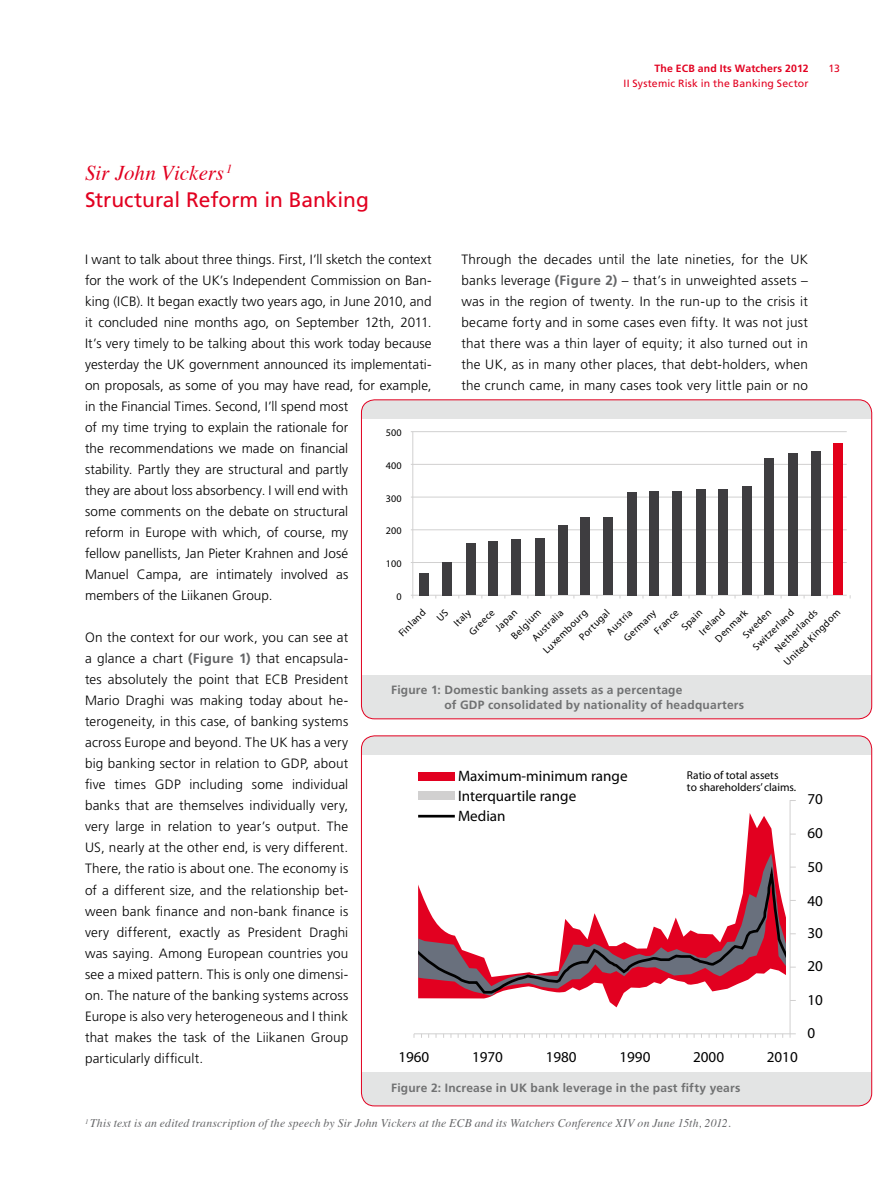
<style>
.page{position:relative;width:893px;height:1191px;background:#fff}
.page>*{position:absolute;margin:0;border:0;box-sizing:border-box;transform-origin:0 0}
.t1{font:21px "Frutiger LT";letter-spacing:-.005em;color:#e20020}
.t2{font:italic 21px "Times";color:#e20020}
.t3{font:15.15px/32.4px "Myriad Pro";color:#000}
.t4{font:300 13.5px/21px "Frutiger LT";letter-spacing:.005em;color:#000;text-align:justify}
.t5{font:italic 12.15px "Times";color:#e20020}
.t6{font:700 12px/15px "Frutiger LT";letter-spacing:.02em;color:#707172}
.t7{font:italic 11.7px "Times";letter-spacing:.015em;color:#646567}
.t8{font:11.4px/12.1px "Myriad Pro";color:#000}
.t9{font:10.5px "Frutiger LT";letter-spacing:.015em;color:#e20020}
.t10{font:700 10.5px "Frutiger LT";letter-spacing:.02em;color:#e20020}
.t11{font:10.2px "Myriad Pro";color:#000}
.s1{font-weight:700;color:#646567}
</style>
<div class="page">
<div style="left:361px;top:400px;width:511px;height:319px;background:#e3e4e4;border-radius:13px"></div>
<div style="left:363px;top:419px;width:507px;height:255px;background:#fff"></div>
<div style="left:369px;top:420px;width:497px;height:246px;background:#fff"></div>
<hr style="left:411px;top:431px;width:436px;height:1px;background:#d1d0d0">
<hr style="left:411px;top:464px;width:436px;height:1px;background:#d1d0d0">
<hr style="left:411px;top:497px;width:436px;height:1px;background:#d1d0d0">
<hr style="left:411px;top:529px;width:436px;height:1px;background:#d1d0d0">
<hr style="left:411px;top:562px;width:436px;height:1px;background:#d1d0d0">
<hr style="left:413px;top:431px;width:1px;height:167px;background:#d1d0d0">
<div style="left:419px;top:573px;width:10px;height:22px;background:#3e3d40"></div>
<div style="left:442px;top:562px;width:10px;height:33px;background:#3e3d40"></div>
<div style="left:466px;top:544px;width:10px;height:51px;background:#3e3d40"></div>
<div style="left:488px;top:541px;width:10px;height:54px;background:#3e3d40"></div>
<div style="left:511px;top:539px;width:10px;height:56px;background:#3e3d40"></div>
<div style="left:535px;top:538px;width:9px;height:57px;background:#3e3d40"></div>
<div style="left:558px;top:525px;width:10px;height:70px;background:#3e3d40"></div>
<div style="left:580px;top:517px;width:10px;height:78px;background:#3e3d40"></div>
<div style="left:603px;top:517px;width:10px;height:78px;background:#3e3d40"></div>
<div style="left:718px;top:489px;width:10px;height:106px;background:#3e3d40"></div>
<div style="left:696px;top:489px;width:10px;height:106px;background:#3e3d40"></div>
<div style="left:672px;top:491px;width:10px;height:104px;background:#3e3d40"></div>
<div style="left:650px;top:491px;width:9px;height:104px;background:#3e3d40"></div>
<div style="left:627px;top:492px;width:10px;height:103px;background:#3e3d40"></div>
<div style="left:742px;top:486px;width:10px;height:109px;background:#3e3d40"></div>
<div style="left:765px;top:458px;width:9px;height:137px;background:#3e3d40"></div>
<div style="left:788px;top:453px;width:10px;height:142px;background:#3e3d40"></div>
<div style="left:811px;top:451px;width:10px;height:144px;background:#3e3d40"></div>
<div style="left:833px;top:443px;width:10px;height:152px;background:#e2001a"></div>
<div style="left:361px;top:736px;width:511px;height:370px;background:#e3e4e4;border-radius:13px"></div>
<div style="left:363px;top:755px;width:507px;height:317px;background:#fff"></div>
<svg style="left:418px;top:813px;width:368px;height:194px;background:#fceff1"></svg>
<svg style="left:418px;top:853px;width:368px;height:5px;background:#fcebee"></svg>
<svg style="left:418px;top:858px;width:368px;height:137px;background:#dbabb4"></svg>
<hr style="left:414px;top:1033px;width:382px;height:1px;background:#d1d0d0">
<hr style="left:790px;top:800px;width:1px;height:237px;background:#d1d0d0">
<div style="left:418px;top:791px;width:37px;height:9px;background:#d1d0d0"></div>
<div style="left:418px;top:772px;width:37px;height:9px;background:#e20020"></div>
<hr style="left:418px;top:815px;width:37px;height:2px;background:#000">
<p class="t5" style="left:226px;top:158px;width:8px">1</p>
<h1 class="t2" style="left:85px;top:155px;width:140px">Sir John Vickers</h1>
<h1 class="t1" style="left:85px;top:187px;width:285px">Structural Reform in Banking</h1>
<p class="t10" style="left:654px;top:62px;width:156px">The ECB and Its Watchers 2012</p>
<p class="t9" style="left:829px;top:62px;width:13px">13</p>
<p class="t9" style="left:623px;top:77px;width:187px">II Systemic Risk in the Banking Sector</p>
<p class="t4" style="left:85px;top:249px;width:348px;text-align:left">I want to talk about three things. First, I’ll sketch the context for the work of the UK’s Independent Commission on Ban&shy;king (ICB). It began exactly two years ago, in June 2010, and it concluded nine months ago, on September 12th, 2011.<br>It’s very timely to be talking about this work today because yesterday the UK government announced its implementati&shy;on proposals, as some of you may have read, for example, in the Financial Times. Second, I’ll spend most<br>of my time trying to explain the rationale for<br>the recommendations we made on financial<br>stability. Partly they are structural and partly<br>they are about loss absorbency. I will end with<br>some comments on the debate on structural<br>reform in Europe with which, of course, my<br>fellow panellists, Jan Pieter Krahnen and José<br>Manuel Campa, are intimately involved as<br>members of the Liikanen Group.</p>
<p class="t4" style="left:85px;top:627px;width:265px">On the context for our work, you can see at a glance a chart <span class="s1">(Figure 1)</span> that encapsula&shy;tes absolutely the point that ECB President Mario Draghi was making today about he&shy;terogeneity, in this case, of banking systems across Europe and beyond. The UK has a very big banking sector in relation to GDP, about five times GDP including some individual banks that are themselves individually very, very large in relation to year’s output. The US, nearly at the other end, is very different.<br>There, the ratio is about one. The economy is of a different size, and the relationship bet&shy;ween bank finance and non-bank finance is very different, exactly as President Draghi was saying. Among European countries you see a mixed pattern. This is only one dimensi&shy;on. The nature of the banking systems across Europe is also very heterogeneous and I think that makes the task of the Liikanen Group particularly difficult.</p>
<p class="t4" style="left:461px;top:249px;width:348px">Through the decades until the late nineties, for the UK banks leverage <span class="s1">(Figure 2)</span> – that’s in unweighted assets – was in the region of twenty. In the run-up to the crisis it became forty and in some cases even fifty. It was not just that there was a thin layer of equity; it also turned out in the UK, as in many other places, that debt-holders, when the crunch came, in many cases took very little pain or no</p>
<p class="t11" style="left:386px;top:426px;width:17px">500</p>
<p class="t11" style="left:386px;top:459px;width:17px">400</p>
<p class="t11" style="left:386px;top:492px;width:17px">300</p>
<p class="t11" style="left:386px;top:524px;width:17px">200</p>
<p class="t11" style="left:386px;top:557px;width:17px">100</p>
<p class="t11" style="left:396px;top:590px;width:7px">0</p>
<p class="t11" style="left:396px;top:630px;width:35px;rotate:-45deg">Finland</p>
<p class="t11" style="left:451px;top:620px;width:21px;rotate:-45deg">Italy</p>
<p class="t11" style="left:712px;top:635px;width:43px;rotate:-45deg">Denmark</p>
<p class="t11" style="left:696px;top:629px;width:33px;rotate:-45deg">Ireland</p>
<p class="t11" style="left:750px;top:644px;width:55px;rotate:-45deg">Switzerland</p>
<p class="t11" style="left:576px;top:634px;width:41px;rotate:-45deg">Portugal</p>
<p class="t11" style="left:621px;top:635px;width:43px;rotate:-45deg">Germany</p>
<p class="t11" style="left:466px;top:628px;width:33px;rotate:-45deg">Greece</p>
<p class="t11" style="left:492px;top:625px;width:28px;rotate:-45deg">Japan</p>
<p class="t11" style="left:651px;top:627px;width:32px;rotate:-45deg">France</p>
<p class="t11" style="left:678px;top:624px;width:27px;rotate:-45deg">Spain</p>
<p class="t11" style="left:772px;top:646px;width:57px;rotate:-45deg">Netherlands</p>
<p class="t11" style="left:529px;top:635px;width:42px;rotate:-45deg">Australia</p>
<p class="t11" style="left:604px;top:629px;width:34px;rotate:-45deg">Austria</p>
<p class="t11" style="left:540px;top:647px;width:59px;rotate:-45deg">Luxembourg</p>
<p class="t11" style="left:781px;top:659px;width:77px;rotate:-45deg">United Kingdom</p>
<p class="t11" style="left:508px;top:633px;width:39px;rotate:-45deg">Belgium</p>
<p class="t11" style="left:740px;top:631px;width:37px;rotate:-45deg">Sweden</p>
<p class="t6" style="left:444px;top:682px;width:301px;text-indent:-53px">Figure 1: Domestic banking assets as a percentage<br>of GDP consolidated by nationality of headquarters</p>
<p class="t3" style="left:458px;top:759px;width:171px">Maximum-minimum range</p>
<p class="t8" style="left:687px;top:769px;width:111px">Ratio of total assets<br>to shareholders’ claims.</p>
<p class="t3" style="left:458px;top:785px;width:120px;line-height:20.2px">Interquartile range<br>Median</p>
<p class="t3" style="left:807px;top:783px;width:17px">70</p>
<p class="t3" style="left:807px;top:816px;width:17px">60</p>
<p class="t3" style="left:807px;top:850px;width:17px">50</p>
<p class="t3" style="left:807px;top:884px;width:17px;text-align:justify">40<br>30<br>20</p>
<p class="t3" style="left:807px;top:983px;width:17px;line-height:33.3px">10<br>0</p>
<p class="t3" style="left:398px;top:1040px;width:33px">1960</p>
<p class="t3" style="left:472px;top:1040px;width:33px">1970</p>
<p class="t3" style="left:546px;top:1040px;width:33px">1980</p>
<p class="t3" style="left:619px;top:1040px;width:33px">1990</p>
<p class="t3" style="left:693px;top:1040px;width:33px">2000</p>
<p class="t3" style="left:767px;top:1040px;width:33px">2010</p>
<p class="t6" style="left:391px;top:1080px;width:351px">Figure 2: Increase in UK bank leverage in the past fifty years</p>
<p class="t7" style="left:85px;top:1113px;width:647px"><sup>1</sup> This text is an edited transcription of the speech by Sir John Vickers at the ECB and its Watchers Conference XIV on June 15th, 2012.</p>
</div>
